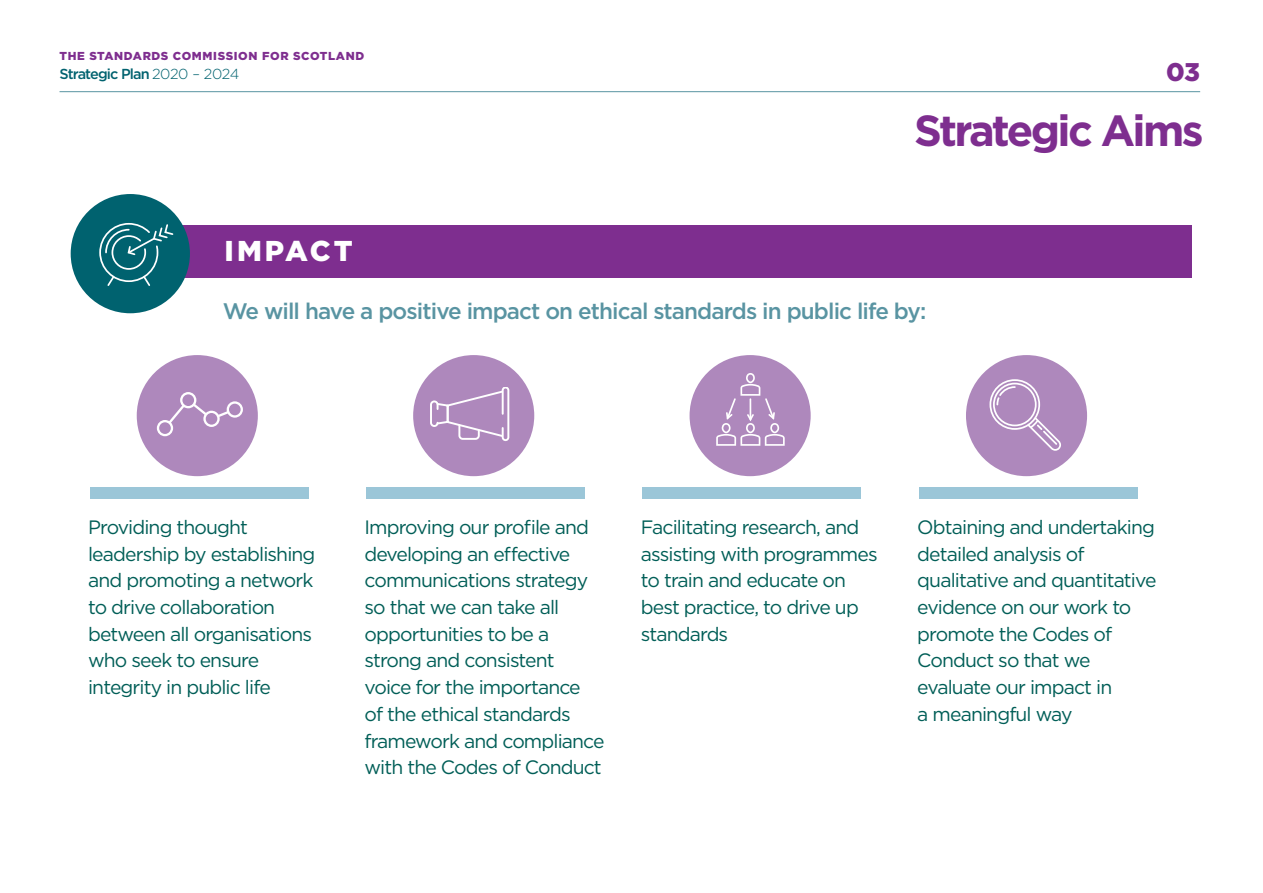
<style>
.page{position:relative;width:1263px;height:893px;background:#fff}
.page>*{position:absolute;margin:0;border:0;box-sizing:border-box;transform-origin:0 0}
.t1{font:700 43.5px "Gotham";letter-spacing:-.06em;color:#7e2e8f}
.t2{font:900 28.65px "Gotham";letter-spacing:.105em;color:#fff}
.t3{font:900 25.65px "Gotham";color:#7e2e8f}
.t4{font:500 22.5px "Gotham";letter-spacing:-.04em;color:#5994a2}
.t5{font:19.35px/26.7px "Gotham";letter-spacing:-.045em;color:#015e57}
.t6{font:500 14.55px "Gotham";letter-spacing:-.06em;color:#00626f}
.t7{font:900 11.55px "Gotham";letter-spacing:.055em;color:#7e2e8f}
.s1{font-weight:300}
</style>
<div class="page">
<hr style="left:60px;top:91px;width:1140px;height:1px;background:#5994a2">
<div style="left:105px;top:225px;width:1087px;height:53px;background:#7e2e8f"></div>
<div style="left:71px;top:194px;width:119px;height:119px;background:#00626f;border-radius:50%"></div>
<div style="left:137px;top:355px;width:121px;height:121px;background:#ae88bc;border-radius:50%"></div>
<div style="left:90px;top:487px;width:219px;height:12px;background:#9bc6d8"></div>
<div style="left:413px;top:355px;width:121px;height:121px;background:#ae88bc;border-radius:50%"></div>
<div style="left:366px;top:487px;width:219px;height:12px;background:#9bc6d8"></div>
<div style="left:689px;top:355px;width:122px;height:121px;background:#ae88bc;border-radius:50%"></div>
<div style="left:642px;top:487px;width:219px;height:12px;background:#9bc6d8"></div>
<div style="left:966px;top:355px;width:121px;height:121px;background:#ae88bc;border-radius:50%"></div>
<div style="left:919px;top:487px;width:219px;height:12px;background:#9bc6d8"></div>
<svg style="left:99px;top:223px;width:75px;height:63px"></svg>
<svg style="left:157px;top:392px;width:86px;height:44px"></svg>
<div style="left:430px;top:400px;width:8px;height:27px;border:2px solid #fff;border-radius:3px"></div>
<svg style="left:435px;top:388px;width:74px;height:53px"></svg>
<svg style="left:716px;top:373px;width:69px;height:73px"></svg>
<svg style="left:989px;top:379px;width:72px;height:72px"></svg>
<p class="t7" style="left:60px;top:52px;width:306px">THE STANDARDS COMMISSION FOR SCOTLAND</p>
<p class="t6" style="left:60px;top:69px;width:181px">Strategic Plan <span class="s1">2020 – 2024</span></p>
<h3 class="t3" style="left:1166px;top:63px;width:36px">03</h3>
<h1 class="t1" style="left:914px;top:116px;width:291px">Strategic Aims</h1>
<h2 class="t2" style="left:225px;top:241px;width:130px">IMPACT</h2>
<p class="t4" style="left:223px;top:303px;width:705px">We will have a positive impact on ethical standards in public life by:</p>
<p class="t5" style="left:88px;top:515px;width:229px">Providing thought leadership by establishing and promoting a network to drive collaboration between all organisations who seek to ensure integrity in public life</p>
<p class="t5" style="left:364px;top:515px;width:242px">Improving our profile and developing an effective communications strategy so that we can take all opportunities to be a strong and consistent voice for the importance<br>of the ethical standards framework and compliance with the Codes of Conduct</p>
<p class="t5" style="left:641px;top:515px;width:238px">Facilitating research, and assisting with programmes to train and educate on best practice, to drive up standards</p>
<p class="t5" style="left:917px;top:515px;width:241px">Obtaining and undertaking detailed analysis of qualitative and quantitative evidence on our work to promote the Codes of<br>Conduct so that we evaluate our impact in<br>a meaningful way</p>
</div>
